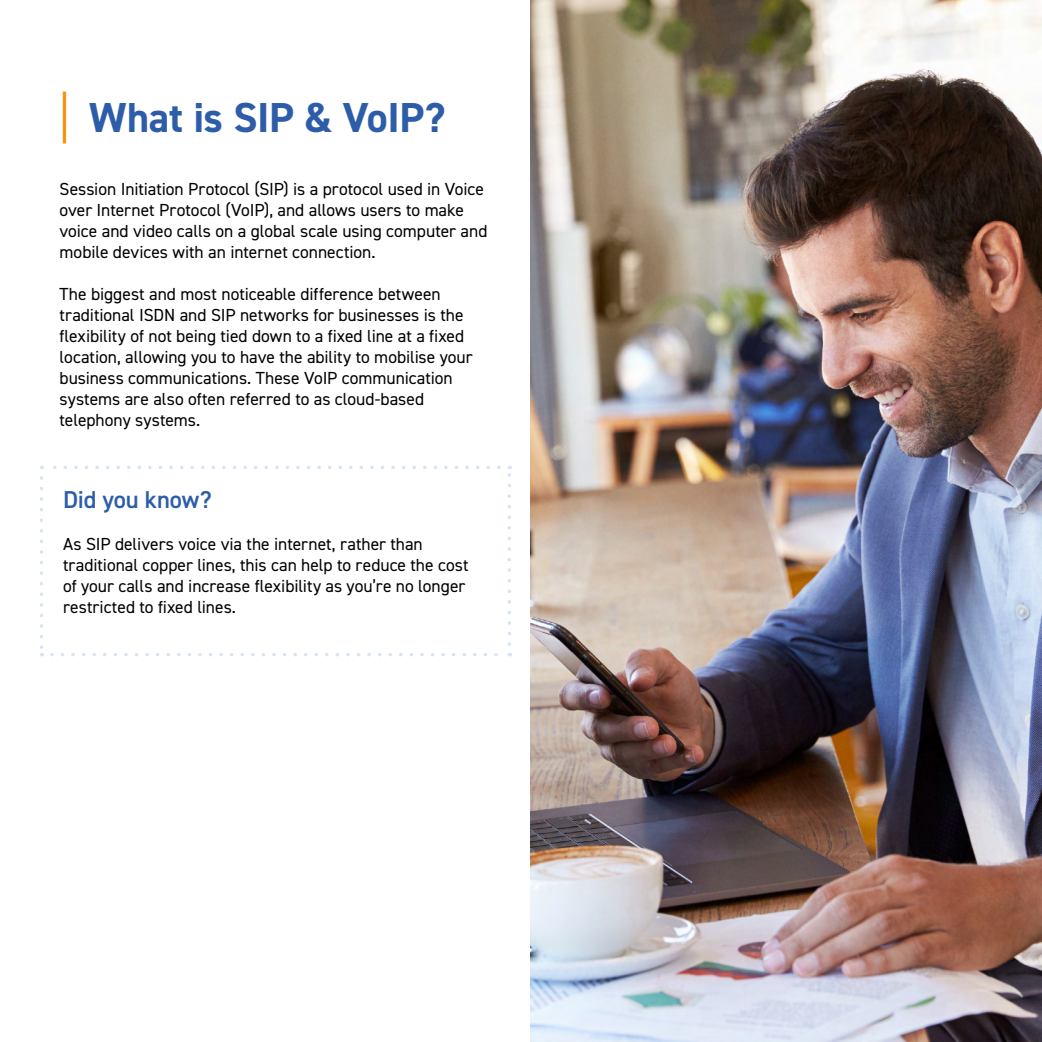
<style>
.page{position:relative;width:1042px;height:1042px;background:#fff}
.page>*{position:absolute;margin:0;border:0;box-sizing:border-box;transform-origin:0 0}
.t1{font:700 42px "DIN2014";letter-spacing:-.015em;color:#2d5da9}
.t2{font:600 24.5px "DIN2014";letter-spacing:-.005em;color:#2d5da9}
.t3{font:17.5px/21px "DIN2014";color:#000}
.s1{font-weight:400;font-size:55.82px;color:#f39204}
</style>
<div class="page">
<svg style="left:40px;top:478px;width:3px;height:178px"></svg>
<svg style="left:52px;top:653px;width:458px;height:3px"></svg>
<svg style="left:507px;top:466px;width:4px;height:178px"></svg>
<svg style="left:41px;top:466px;width:458px;height:3px"></svg>
<img style="left:531px;top:0;width:511px;height:1042px">
<h1 class="t1" style="left:60px;top:90px;width:387px"><span class="s1">|</span> What is SIP &amp; VoIP?</h1>
<p class="t3" style="left:60px;top:178px;width:429px">Session Initiation Protocol (SIP) is a protocol used in Voice over Internet Protocol (VoIP), and allows users to make voice and video calls on a global scale using computer and mobile devices with an internet connection.</p>
<p class="t3" style="left:60px;top:283px;width:415px">The biggest and most noticeable difference between traditional ISDN and SIP networks for businesses is the flexibility of not being tied down to a fixed line at a fixed location, allowing you to have the ability to mobilise your business communications. These VoIP communication systems are also often referred to as cloud-based telephony systems.</p>
<h2 class="t2" style="left:63px;top:483px;width:150px">Did you know?</h2>
<p class="t3" style="left:63px;top:533px;width:407px">As SIP delivers voice via the internet, rather than traditional copper lines, this can help to reduce the cost of your calls and increase flexibility as you’re no longer restricted to fixed lines.</p>
</div>
